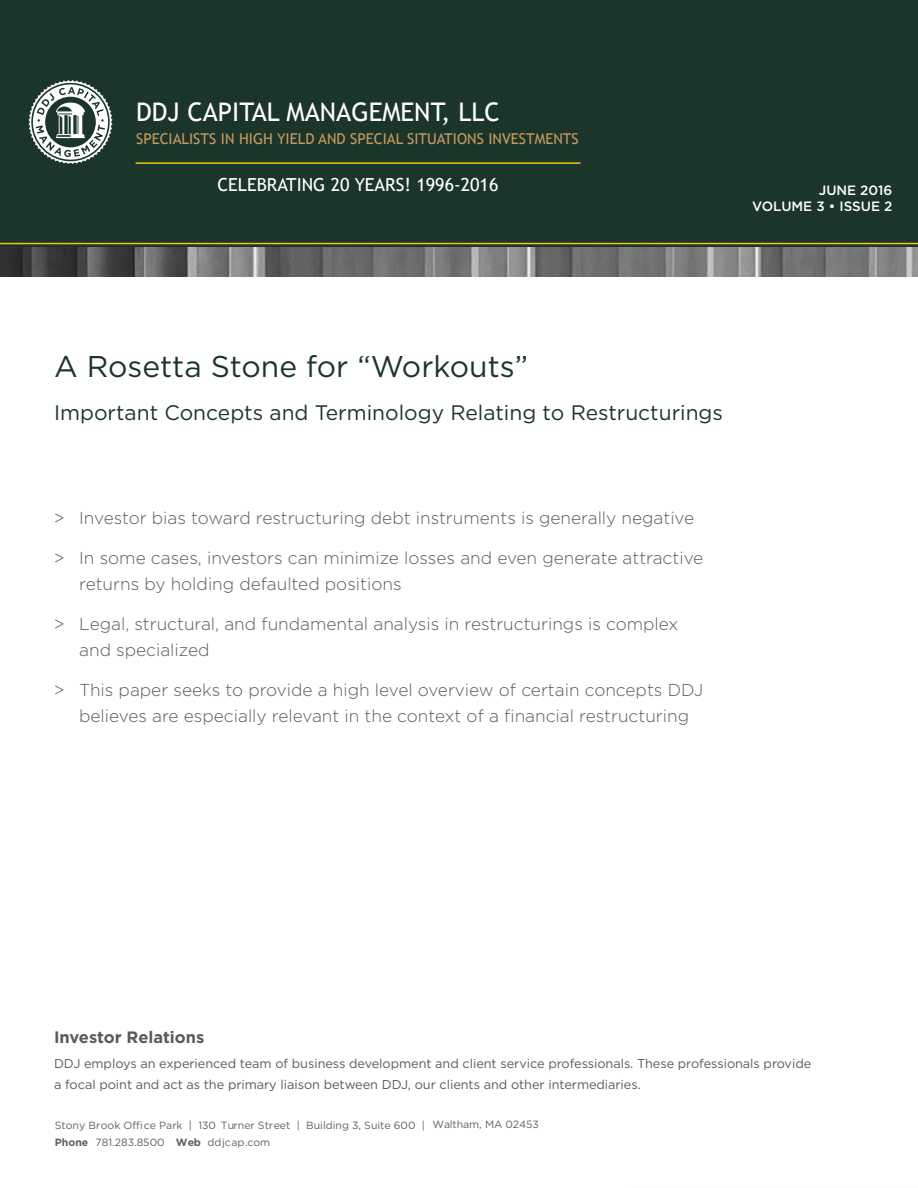
<style>
.page{position:relative;width:918px;height:1188px;background:#fff}
.page>*{position:absolute;margin:0;border:0;box-sizing:border-box;transform-origin:0 0}
.t1{font:30px "Gotham";color:#1c352a}
.t2{font:25.65px "Trebuchet MS";color:#fff}
.t3{font:21px "Gotham";color:#1c352a}
.t4{font:18px "Trebuchet MS";color:#fff}
.t5{font:300 17.25px/26.2px "Gotham";color:#595a59}
.body_copy{font:700 16.5px "Gotham";color:#595a59}
.t6{font:15px "Trebuchet MS";color:#c49a60}
.t7{font:500 13.5px "Gotham";color:#fff}
.body_copy-2{font:12.75px/20.2px "Gotham";letter-spacing:-.005em;color:#595a59}
.t8{font:10.5px/17.2px "Gotham";color:#5f5f62}
.s1{font-weight:700}
</style>
<div class="page">
<hr style="left:628px;top:1187px;width:290px;height:1px;background:#fbfbfb">
<div style="left:0;top:0;width:918px;height:255px;background:#1c352a"></div>
<svg style="left:28px;top:80px;width:84px;height:84px"></svg>
<img style="left:0;top:248px;width:918px;height:29px">
<hr style="left:0;top:243px;width:918px;height:1px;background:#f1c315">
<hr style="left:136px;top:162px;width:445px;height:2px;background:#f1c315">
<p class="t2" style="left:136px;top:97px;width:365px">DDJ CAPITAL MANAGEMENT, LLC</p>
<p class="t6" style="left:136px;top:130px;width:444px">SPECIALISTS IN HIGH YIELD AND SPECIAL SITUATIONS INVESTMENTS</p>
<p class="t4" style="left:218px;top:174px;width:282px">CELEBRATING 20 YEARS! 1996-2016</p>
<p class="t7" style="left:819px;top:181px;width:75px">JUNE 2016</p>
<p class="t7" style="left:752px;top:197px;width:142px">VOLUME 3 • ISSUE 2</p>
<p class="t1" style="left:54px;top:347px;width:476px">A Rosetta Stone for “Workouts”</p>
<p class="t3" style="left:54px;top:399px;width:671px">Important Concepts and Terminology Relating to Restructurings</p>
<p class="t5" style="left:54px;top:504px;width:642px">&gt; Investor bias toward restructuring debt instruments is generally negative</p>
<p class="t5" style="left:79px;top:544px;width:626px;text-indent:-26px">&gt; In some cases, investors can minimize losses and even generate attractive returns by holding defaulted positions</p>
<p class="t5" style="left:79px;top:610px;width:601px;text-indent:-26px">&gt; Legal, structural, and fundamental analysis in restructurings is complex and specialized</p>
<p class="t5" style="left:79px;top:676px;width:626px;text-indent:-26px">&gt; This paper seeks to provide a high level overview of certain concepts DDJ believes are especially relevant in the context of a financial restructuring</p>
<p class="body_copy" style="left:54px;top:1026px;width:152px">Investor Relations</p>
<p class="body_copy-2" style="left:54px;top:1053px;width:759px">DDJ employs an experienced team of business development and client service professionals. These professionals provide a focal point and act as the primary liaison between DDJ, our clients and other intermediaries.</p>
<p class="t8" style="left:55px;top:1116px;width:486px">Stony Brook Office Park | 130 Turner Street | Building 3, Suite 600 | Waltham, MA 02453<br><span class="s1">Phone</span> 781.283.8500 <span class="s1">Web</span> ddjcap.com</p>
</div>
